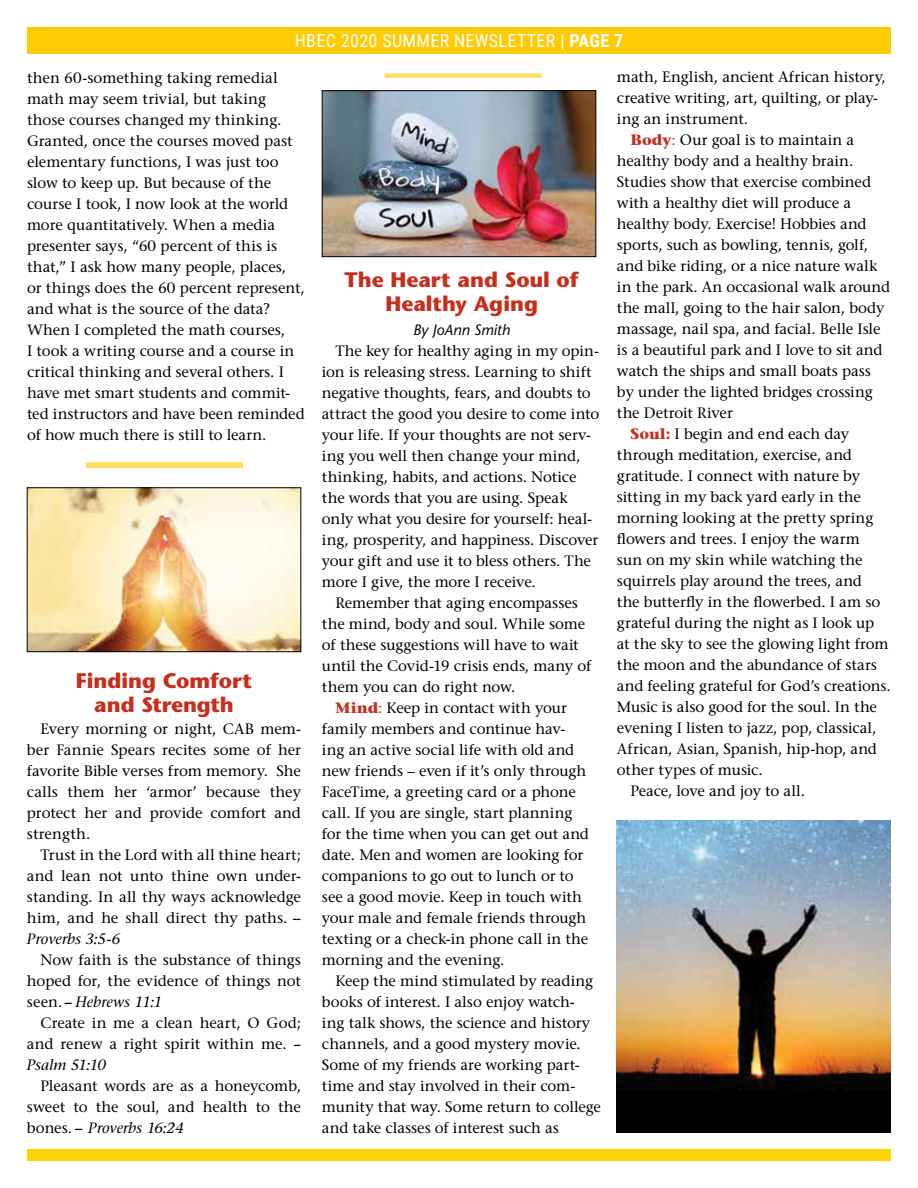
<style>
.page{position:relative;width:918px;height:1188px;background:#fff}
.page>*{position:absolute;margin:0;border:0;box-sizing:border-box;transform-origin:0 0}
.t1{font:700 21px/24px "Stone Sans";color:#c72e1c;text-align:center}
.t2{font:18px "Roboto Condensed";letter-spacing:.02em;color:#fff}
.t3{font:15px/21px "Stone Serif";color:#000;text-align:justify}
.t4{font:italic 15px "Stone Serif";letter-spacing:-.01em;color:#000}
.t5{font:italic 15px "Stone Sans";color:#000}
.s1{font-weight:700}
.s2{font-style:italic}
.s3{font-weight:700;color:#c72e1c}
.s4{color:#c72e1c}
</style>
<div class="page">
<div style="left:27px;top:1149px;width:864px;height:12px;background:#ffd400"></div>
<div style="left:27px;top:27px;width:864px;height:26px;background:#ffcb05"></div>
<div style="left:86px;top:462px;width:157px;height:6px;background:#ffdd5f"></div>
<img style="left:324px;top:93px;width:270px;height:162px">
<div style="left:322px;top:91px;width:274px;height:166px;border:1px solid #000"></div>
<div style="left:384px;top:73px;width:158px;height:5px;background:#ffdd5f"></div>
<img style="left:29px;top:490px;width:270px;height:160px">
<div style="left:27px;top:488px;width:274px;height:164px;border:1px solid #000"></div>
<img style="left:617px;top:821px;width:274px;height:311px">
<p class="t2" style="left:295px;top:28px;width:330px">HBEC 2020 SUMMER NEWSLETTER | <span class="s1">PAGE 7</span></p>
<p class="t3" style="left:27px;top:67px;width:279px;text-align:left">then 60-something taking remedial math may seem trivial, but taking those courses changed my thinking.<br>Granted, once the courses moved past elementary functions, I was just too slow to keep up. But because of the course I took, I now look at the world more quantitatively. When a media presenter says, “60 percent of this is that,” I ask how many people, places,<br>or things does the 60 percent represent, and what is the source of the data?<br>When I completed the math courses,<br>I took a writing course and a course in critical thinking and several others. I have met smart students and commit&shy;ted instructors and have been reminded of how much there is still to learn.</p>
<h1 class="t1" style="left:76px;top:668px;width:178px">Finding Comfort and Strength</h1>
<p class="t3" style="left:27px;top:718px;width:276px;text-indent:14px">Every morning or night, CAB mem&shy;ber Fannie Spears recites some of her favorite Bible verses from memory. She calls them her ‘armor’ because they protect her and provide comfort and strength.</p>
<p class="t3" style="left:27px;top:844px;width:276px;text-indent:14px">Trust in the Lord with all thine heart; and lean not unto thine own under&shy;standing. In all thy ways acknowledge him, and he shall direct thy paths. --</p>
<p class="t4" style="left:27px;top:930px;width:95px">Proverbs 3:5-6</p>
<p class="t3" style="left:27px;top:949px;width:276px;text-indent:14px">Now faith is the substance of things hoped for, the evidence of things not seen. -- <span class="s2">Hebrews 11:1</span></p>
<p class="t3" style="left:27px;top:1012px;width:276px;text-align:right">Create in me a clean heart, O God; and renew a right spirit within me. --</p>
<p class="t4" style="left:27px;top:1056px;width:81px">Psalm 51:10</p>
<p class="t3" style="left:27px;top:1075px;width:276px;text-indent:14px">Pleasant words are as a honeycomb, sweet to the soul, and health to the bones. -- <span class="s2">Proverbs 16:24</span></p>
<h1 class="t1" style="left:345px;top:268px;width:236px">The Heart and Soul of<br>Healthy Aging</h1>
<p class="t5" style="left:413px;top:321px;width:98px">By JoAnn Smith</p>
<p class="t3" style="left:322px;top:341px;width:279px;text-align:left;text-indent:14px">The key for healthy aging in my opin&shy;ion is releasing stress. Learning to shift negative thoughts, fears, and doubts to attract the good you desire to come into your life. If your thoughts are not serv&shy;ing you well then change your mind, thinking, habits, and actions. Notice the words that you are using. Speak only what you desire for yourself: heal&shy;ing, prosperity, and happiness. Discover your gift and use it to bless others. The more I give, the more I receive.</p>
<p class="t3" style="left:335px;top:593px;width:244px">Remember that aging encompasses</p>
<p class="t3" style="left:322px;top:614px;width:265px">the mind, body and soul. While some</p>
<p class="t3" style="left:322px;top:635px;width:258px">of these suggestions will have to wait</p>
<p class="t3" style="left:322px;top:656px;width:271px">until the Covid-19 crisis ends, many of</p>
<p class="t3" style="left:322px;top:677px;width:195px">them you can do right now.</p>
<p class="t3" style="left:335px;top:698px;width:233px"><span class="s3">Mind</span><span class="s4">:</span> Keep in contact with your</p>
<p class="t3" style="left:322px;top:719px;width:245px">family members and continue hav-</p>
<p class="t3" style="left:322px;top:740px;width:254px">ing an active social life with old and</p>
<p class="t3" style="left:322px;top:761px;width:266px">new friends – even if it’s only through</p>
<p class="t3" style="left:322px;top:782px;width:255px">FaceTime, a greeting card or a phone</p>
<p class="t3" style="left:322px;top:803px;width:252px">call. If you are single, start planning</p>
<p class="t3" style="left:322px;top:824px;width:268px">for the time when you can get out and</p>
<p class="t3" style="left:322px;top:845px;width:263px">date. Men and women are looking for</p>
<p class="t3" style="left:322px;top:866px;width:253px">companions to go out to lunch or to</p>
<p class="t3" style="left:322px;top:887px;width:262px">see a good movie. Keep in touch with</p>
<p class="t3" style="left:322px;top:908px;width:266px">your male and female friends through</p>
<p class="t3" style="left:322px;top:929px;width:268px">texting or a check-in phone call in the</p>
<p class="t3" style="left:322px;top:950px;width:184px">morning and the evening.</p>
<p class="t3" style="left:335px;top:971px;width:259px">Keep the mind stimulated by reading</p>
<p class="t3" style="left:322px;top:992px;width:254px">books of interest. I also enjoy watch-</p>
<p class="t3" style="left:322px;top:1013px;width:270px">ing talk shows, the science and history</p>
<p class="t3" style="left:322px;top:1034px;width:260px">channels, and a good mystery movie.</p>
<p class="t3" style="left:322px;top:1055px;width:259px">Some of my friends are working part-</p>
<p class="t3" style="left:322px;top:1076px;width:255px">time and stay involved in their com-</p>
<p class="t3" style="left:322px;top:1097px;width:281px">munity that way. Some return to college</p>
<p class="t3" style="left:322px;top:1118px;width:238px">and take classes of interest such as</p>
<p class="t3" style="left:617px;top:67px;width:270px">math, English, ancient African history,</p>
<p class="t3" style="left:617px;top:88px;width:263px">creative writing, art, quilting, or play-</p>
<p class="t3" style="left:617px;top:109px;width:133px">ing an instrument.</p>
<p class="t3" style="left:630px;top:130px;width:225px"><span class="s3">Body</span><span class="s4">:</span> Our goal is to maintain a</p>
<p class="t3" style="left:617px;top:151px;width:238px">healthy body and a healthy brain.</p>
<p class="t3" style="left:617px;top:172px;width:256px">Studies show that exercise combined</p>
<p class="t3" style="left:617px;top:193px;width:236px">with a healthy diet will produce a</p>
<p class="t3" style="left:617px;top:214px;width:251px">healthy body. Exercise! Hobbies and</p>
<p class="t3" style="left:617px;top:235px;width:253px">sports, such as bowling, tennis, golf,</p>
<p class="t3" style="left:617px;top:256px;width:262px">and bike riding, or a nice nature walk</p>
<p class="t3" style="left:617px;top:277px;width:275px">in the park. An occasional walk around</p>
<p class="t3" style="left:617px;top:298px;width:269px">the mall, going to the hair salon, body</p>
<p class="t3" style="left:617px;top:319px;width:265px">massage, nail spa, and facial. Belle Isle</p>
<p class="t3" style="left:617px;top:340px;width:267px">is a beautiful park and I love to sit and</p>
<p class="t3" style="left:617px;top:361px;width:256px">watch the ships and small boats pass</p>
<p class="t3" style="left:617px;top:382px;width:257px">by under the lighted bridges crossing</p>
<p class="t3" style="left:617px;top:403px;width:117px">the Detroit River</p>
<p class="t3" style="left:630px;top:424px;width:220px"><span class="s3">Soul:</span> I begin and end each day</p>
<p class="t3" style="left:617px;top:445px;width:237px">through meditation, exercise, and</p>
<p class="t3" style="left:617px;top:466px;width:245px">gratitude. I connect with nature by</p>
<p class="t3" style="left:617px;top:487px;width:245px">sitting in my back yard early in the</p>
<p class="t3" style="left:617px;top:508px;width:258px">morning looking at the pretty spring</p>
<p class="t3" style="left:617px;top:529px;width:245px">flowers and trees. I enjoy the warm</p>
<p class="t3" style="left:617px;top:550px;width:247px">sun on my skin while watching the</p>
<p class="t3" style="left:617px;top:571px;width:247px">squirrels play around the trees, and</p>
<p class="t3" style="left:617px;top:592px;width:265px">the butterfly in the flowerbed. I am so</p>
<p class="t3" style="left:617px;top:613px;width:259px">grateful during the night as I look up</p>
<p class="t3" style="left:617px;top:634px;width:273px">at the sky to see the glowing light from</p>
<p class="t3" style="left:617px;top:655px;width:262px">the moon and the abundance of stars</p>
<p class="t3" style="left:617px;top:676px;width:275px">and feeling grateful for God’s creations.</p>
<p class="t3" style="left:617px;top:697px;width:262px">Music is also good for the soul. In the</p>
<p class="t3" style="left:617px;top:718px;width:261px">evening I listen to jazz, pop, classical,</p>
<p class="t3" style="left:617px;top:739px;width:262px">African, Asian, Spanish, hip-hop, and</p>
<p class="t3" style="left:617px;top:760px;width:147px">other types of music.</p>
<p class="t3" style="left:630px;top:781px;width:176px">Peace, love and joy to all.</p>
</div>
